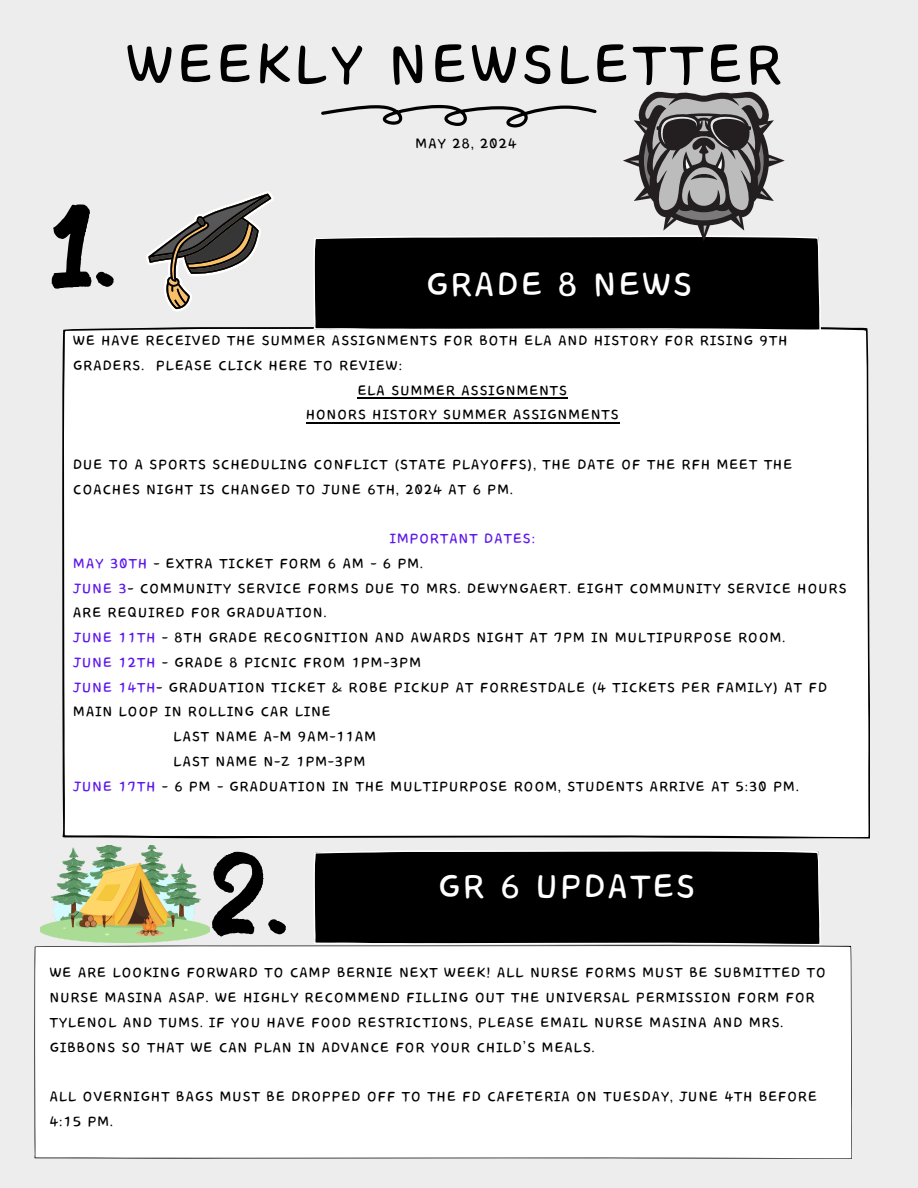
<style>
.page{position:relative;width:918px;height:1188px;background:#ededed}
.page>*{position:absolute;margin:0;border:0;box-sizing:border-box;transform-origin:0 0}
.t1{font:112.95px "Bosk";color:#000}
.t2{font:72px "Core Bandi Face";color:#000}
.t3{font:43.05px "Core Bandi Face";color:#fff}
.t4{font:18px/24.8px "Core Bandi Face";color:#000}
.t5{font:18px "Core Bandi Face";color:#5e17eb}
.s1{color:#5e17eb}
</style>
<div class="page">
<div style="left:62px;top:327px;width:808px;height:512px;background:#fff"></div>
<div style="left:313px;top:236px;width:508px;height:95px;background:#000"></div>
<svg style="left:321px;top:105px;width:276px;height:22px"></svg>
<svg style="left:623px;top:92px;width:162px;height:149px"></svg>
<div style="left:34px;top:945px;width:818px;height:214px;background:#fff"></div>
<div style="left:313px;top:850px;width:508px;height:95px;background:#000"></div>
<svg style="left:146px;top:191px;width:128px;height:120px"></svg>
<hr style="left:357px;top:398px;width:211px;height:1px;background:#000">
<hr style="left:306px;top:422px;width:313px;height:2px;background:#000">
<img style="left:41px;top:845px;width:168px;height:97px">
<p class="t2" style="left:125px;top:27px;width:661px">WEEKLY NEWSLETTER</p>
<p class="t1" style="left:49px;top:202px;width:68px">1.</p>
<p class="t4" style="left:415px;top:132px;width:104px">MAY 28, 2024</p>
<p class="t3" style="left:425px;top:262px;width:270px">GRADE 8 NEWS</p>
<p class="t4" style="left:73px;top:329px;width:717px">WE HAVE RECEIVED THE SUMMER ASSIGNMENTS FOR BOTH ELA AND HISTORY FOR RISING 9TH<br>GRADERS. PLEASE CLICK HERE TO REVIEW:</p>
<p class="t4" style="left:357px;top:378px;width:212px">ELA SUMMER ASSIGNMENTS</p>
<p class="t4" style="left:306px;top:403px;width:315px">HONORS HISTORY SUMMER ASSIGNMENTS</p>
<h1 class="t4" style="left:73px;top:453px;width:721px">DUE TO A SPORTS SCHEDULING CONFLICT (STATE PLAYOFFS), THE DATE OF THE RFH MEET THE<br>COACHES NIGHT IS CHANGED TO JUNE 6TH, 2024 AT 6 PM.</h1>
<p class="t5" style="left:389px;top:529px;width:148px">IMPORTANT DATES:</p>
<h3 class="t4" style="left:73px;top:552px;width:352px"><span class="s1">MAY 30TH</span> - EXTRA TICKET FORM 6 AM - 6 PM.</h3>
<p class="t4" style="left:73px;top:576px;width:776px"><span class="s1">JUNE 3</span>- COMMUNITY SERVICE FORMS DUE TO MRS. DEWYNGAERT. EIGHT COMMUNITY SERVICE HOURS<br>ARE REQUIRED FOR GRADUATION.</p>
<p class="t4" style="left:73px;top:626px;width:714px"><span class="s1">JUNE 11TH</span> - 8TH GRADE RECOGNITION AND AWARDS NIGHT AT 7PM IN MULTIPURPOSE ROOM.</p>
<p class="t4" style="left:73px;top:651px;width:350px"><span class="s1">JUNE 12TH</span> - GRADE 8 PICNIC FROM 1PM-3PM</p>
<p class="t4" style="left:73px;top:675px;width:756px"><span class="s1">JUNE 14TH</span>- GRADUATION TICKET &amp; ROBE PICKUP AT FORRESTDALE (4 TICKETS PER FAMILY) AT FD<br>MAIN LOOP IN ROLLING CAR LINE</p>
<p class="t4" style="left:173px;top:725px;width:205px">LAST NAME A-M 9AM-11AM</p>
<p class="t4" style="left:173px;top:750px;width:195px">LAST NAME N-Z 1PM-3PM</p>
<p class="t4" style="left:73px;top:774px;width:728px"><span class="s1">JUNE 17TH</span> - 6 PM - GRADUATION IN THE MULTIPURPOSE ROOM, STUDENTS ARRIVE AT 5:30 PM.</p>
<h2 class="t1" style="left:210px;top:850px;width:80px">2.</h2>
<p class="t3" style="left:438px;top:864px;width:260px">GR 6 UPDATES</p>
<h1 class="t4" style="left:49px;top:961px;width:779px">WE ARE LOOKING FORWARD TO CAMP BERNIE NEXT WEEK! ALL NURSE FORMS MUST BE SUBMITTED TO NURSE MASINA ASAP. WE HIGHLY RECOMMEND FILLING OUT THE UNIVERSAL PERMISSION FORM FOR TYLENOL AND TUMS. IF YOU HAVE FOOD RESTRICTIONS, PLEASE EMAIL NURSE MASINA AND MRS.<br>GIBBONS SO THAT WE CAN PLAN IN ADVANCE FOR YOUR CHILD’S MEALS.</h1>
<p class="t4" style="left:49px;top:1085px;width:770px">ALL OVERNIGHT BAGS MUST BE DROPPED OFF TO THE FD CAFETERIA ON TUESDAY, JUNE 4TH BEFORE<br>4:15 PM.</p>
</div>
